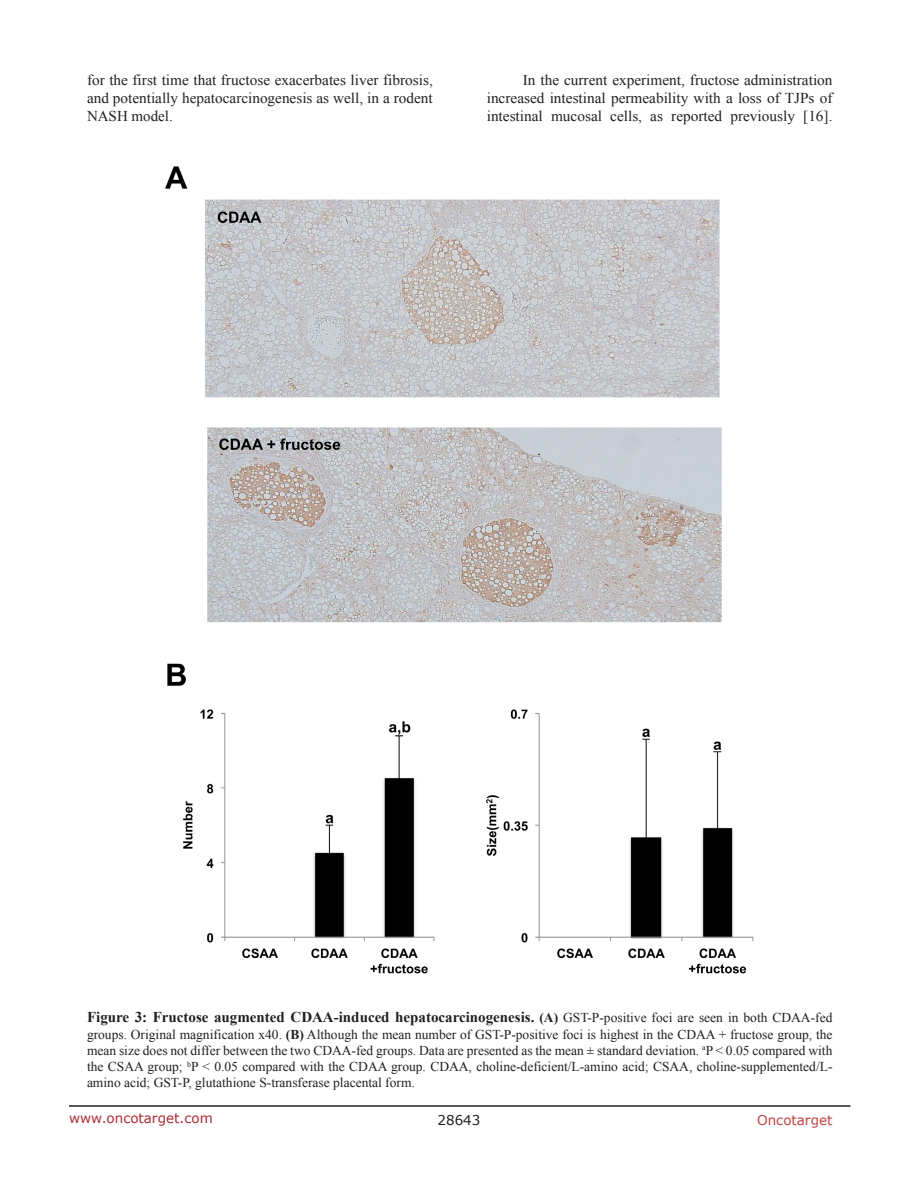
<style>
.page{position:relative;width:918px;height:1188px;background:#fff}
.page>*{position:absolute;margin:0;border:0;box-sizing:border-box;transform-origin:0 0}
.BodyText{font:15px/18px "Times New Roman";color:#231f20;text-align:justify}
.figuretext{font:700 15px "Times New Roman";color:#231f20}
.figuretext-2{font:13.5px/16.2px "Times New Roman";color:#231f20;text-align:justify}
.t1{font:13.5px "Verdana";color:#ac2b31}
.t2{font:13.5px "Verdana";color:#c24141}
.t3{font:13.5px "Verdana";color:#231f20}
.s1{font-size:13.5px}
.s2{font-weight:400;font-size:13.5px}
.s3{font-weight:700}
</style>
<div class="page">
<hr style="left:69px;top:1105px;width:781px;height:2px;background:#231f20">
<img style="left:165px;top:166px;width:589px;height:808px">
<p class="BodyText" style="left:87px;top:71px;width:347px">for the first time that fructose exacerbates liver fibrosis, and potentially hepatocarcinogenesis as well, in a rodent NASH model.</p>
<p class="BodyText" style="left:487px;top:71px;width:347px;text-indent:36px">In the current experiment, fructose administration increased intestinal permeability with a loss of TJPs of intestinal mucosal cells, as reported previously [16].</p>
<p class="figuretext" style="left:87px;top:1007px;width:747px">Figure 3: Fructose augmented CDAA-induced hepatocarcinogenesis. <span class="s1">(A)</span> <span class="s2">GST-P-positive foci are seen in both CDAA-fed</span></p>
<p class="figuretext-2" style="left:87px;top:1026px;width:747px">groups. Original magnification x40. <span class="s3">(B)</span> Although the mean number of GST-P-positive foci is highest in the CDAA + fructose group, the mean size does not differ between the two CDAA-fed groups. Data are presented as the mean ± standard deviation. <sup>a</sup>P &lt; 0.05 compared with the CSAA group; <sup>b</sup>P &lt; 0.05 compared with the CDAA group. CDAA, choline-deficient/L-amino acid; CSAA, choline-supplemented/L&shy;amino acid; GST-P, glutathione S-transferase placental form.</p>
<p class="t1" style="left:69px;top:1109px;width:145px">www.oncotarget.com</p>
<p class="t3" style="left:438px;top:1111px;width:44px">28643</p>
<p class="t2" style="left:757px;top:1111px;width:77px">Oncotarget</p>
</div>
